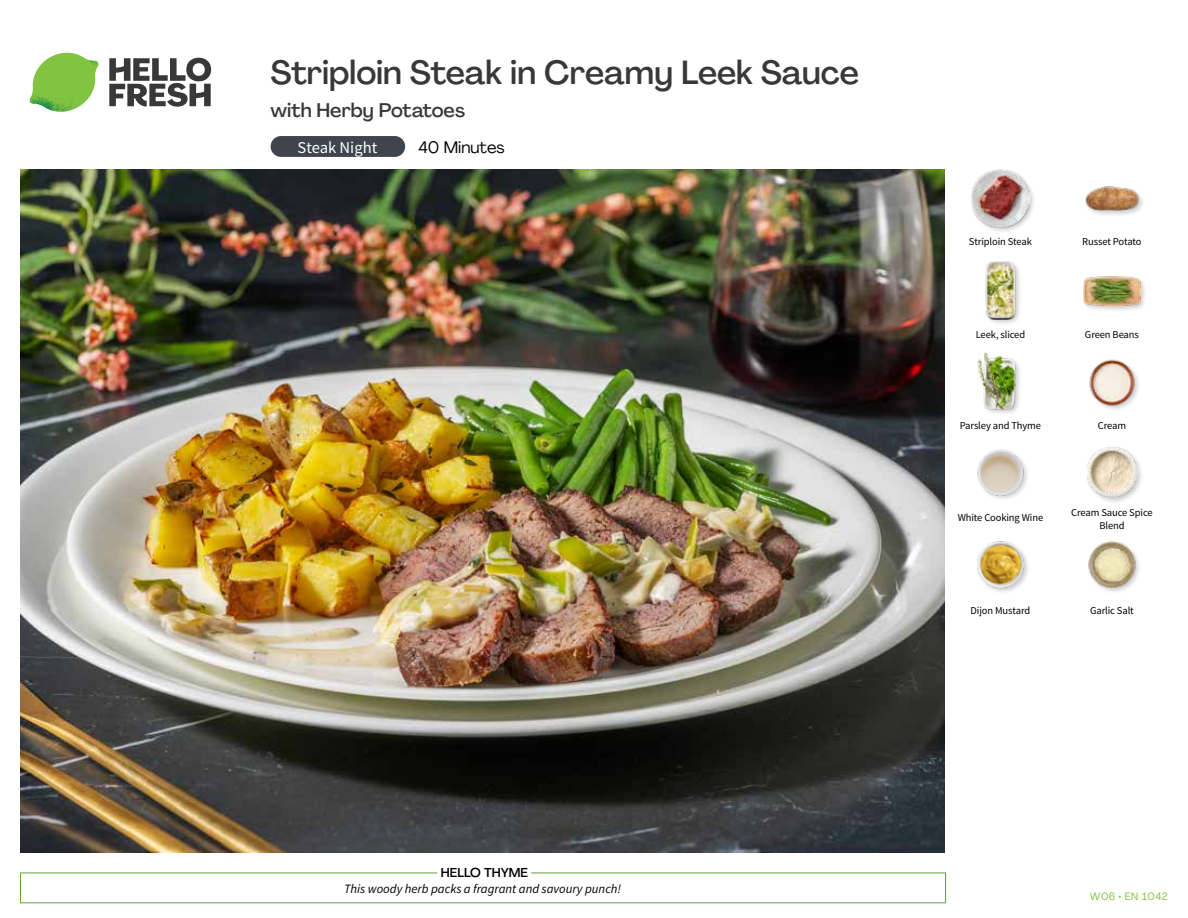
<style>
.page{position:relative;width:1188px;height:918px;background:#fff}
.page>*{position:absolute;margin:0;border:0;box-sizing:border-box;transform-origin:0 0}
.t1{font:500 33px "Agrandir";color:#383839}
.t2{font:500 19.5px "Agrandir";color:#383839}
.t3{font:16.5px "Source Sans Pro";color:#fff}
.t4{font:16.5px "Agrandir";color:#000}
.t5{font:italic 12.75px "Source Sans Pro";color:#000}
.t6{font:500 12.75px "Agrandir";color:#000}
.t7{font:10.5px/13.5px "Source Sans Pro";letter-spacing:-.01em;color:#000;text-align:center}
.t8{font:10.5px "Agrandir";letter-spacing:.05em;color:#82c341}
</style>
<div class="page">
<svg style="left:109px;top:57px;width:102px;height:50px"></svg>
<svg style="left:34px;top:53px;width:62px;height:40px"></svg>
<img style="left:67px;top:53px;width:32px;height:26px">
<img style="left:33px;top:75px;width:59px;height:11px">
<img style="left:29px;top:79px;width:61px;height:33px">
<img style="left:65px;top:86px;width:27px;height:25px">
<div style="left:20px;top:873px;width:926px;height:30px;border:1px solid #609f43"></div>
<div style="left:437px;top:865px;width:94px;height:15px;background:#fff"></div>
<img style="left:21px;top:170px;width:924px;height:682px">
<img style="left:1088px;top:541px;width:51px;height:51px">
<img style="left:977px;top:541px;width:51px;height:51px">
<div style="left:1085px;top:446px;width:59px;height:59px;background:#000;opacity:.2"></div>
<img style="left:1086px;top:447px;width:51px;height:51px">
<img style="left:977px;top:449px;width:50px;height:50px">
<img style="left:1089px;top:359px;width:50px;height:50px">
<div style="left:977px;top:352px;width:45px;height:65px;background:#000;opacity:.2"></div>
<img style="left:977px;top:353px;width:45px;height:57px">
<div style="left:1082px;top:275px;width:65px;height:38px;background:#000;opacity:.2"></div>
<img style="left:1083px;top:275px;width:58px;height:38px">
<div style="left:984px;top:260px;width:38px;height:66px;background:#000;opacity:.2"></div>
<img style="left:984px;top:262px;width:38px;height:57px">
<div style="left:1084px;top:185px;width:61px;height:33px;background:#000;opacity:.2"></div>
<img style="left:1084px;top:185px;width:57px;height:28px">
<div style="left:970px;top:168px;width:66px;height:66px;background:#000;opacity:.2"></div>
<img style="left:972px;top:170px;width:57px;height:57px">
<div style="left:271px;top:136px;width:134px;height:21px;background:#3e454c;border-radius:10px"></div>
<h1 class="t1" style="left:271px;top:52px;width:590px">Striploin Steak in Creamy Leek Sauce</h1>
<h2 class="t2" style="left:271px;top:98px;width:196px">with Herby Potatoes</h2>
<h3 class="t4" style="left:418px;top:137px;width:88px">40 Minutes</h3>
<h3 class="t3" style="left:298px;top:137px;width:81px">Steak Night</h3>
<p class="t7" style="left:969px;top:235px;width:65px">Striploin Steak</p>
<p class="t7" style="left:1082px;top:235px;width:61px">Russet Potato</p>
<p class="t7" style="left:976px;top:328px;width:51px">Leek, sliced</p>
<p class="t7" style="left:1085px;top:328px;width:55px">Green Beans</p>
<p class="t7" style="left:960px;top:419px;width:83px">Parsley and Thyme</p>
<p class="t7" style="left:1098px;top:419px;width:30px">Cream</p>
<p class="t7" style="left:958px;top:511px;width:87px">White Cooking Wine</p>
<p class="t7" style="left:1071px;top:505px;width:83px">Cream Sauce Spice<br>Blend</p>
<p class="t7" style="left:971px;top:604px;width:61px">Dijon Mustard</p>
<p class="t7" style="left:1090px;top:604px;width:45px">Garlic Salt</p>
<p class="t6" style="left:441px;top:864px;width:89px">HELLO THYME</p>
<p class="t5" style="left:344px;top:881px;width:279px">This woody herb packs a fragrant and savoury punch!</p>
<p class="t8" style="left:1090px;top:890px;width:79px">W06 • EN 1042</p>
</div>
